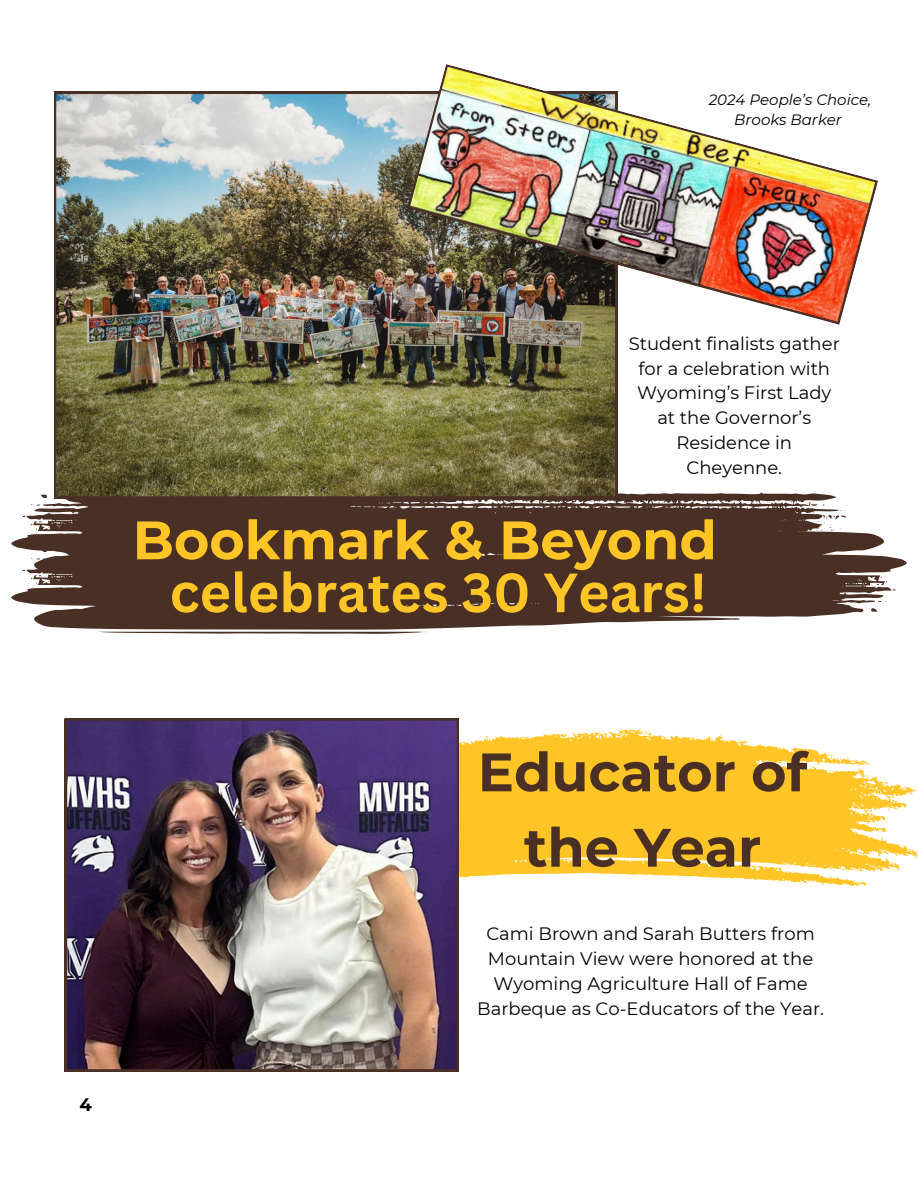
<style>
.page{position:relative;width:918px;height:1188px;background:#fff}
.page>*{position:absolute;margin:0;border:0;box-sizing:border-box;transform-origin:0 0}
.t1{font:700 54px "Canva Sans";color:#ffc425}
.t2{font:700 54px/75.3px "Montserrat";color:#492f24;text-align:center}
.t3{font:700 54px "Montserrat";color:#ffc425}
.t4{font:18px/24.8px "Montserrat";color:#000;text-align:center}
.t5{font:700 18px "Montserrat";color:#000}
.t6{font:italic 15px/20.2px "Montserrat";color:#000;text-align:center}
</style>
<div class="page">
<svg style="left:11px;top:490px;width:896px;height:144px;fill:#492f24"></svg>
<img style="left:54px;top:92px;width:563px;height:407px">
<img style="left:407px;top:64px;width:471px;height:261px">
<svg style="left:459px;top:729px;width:459px;height:158px;fill:#ffc425"></svg>
<img style="left:65px;top:718px;width:394px;height:353px">
<p class="t6" style="left:709px;top:89px;width:164px">2024 People’s Choice,<br>Brooks Barker</p>
<h3 class="t4" style="left:629px;top:331px;width:213px">Student finalists gather for a celebration with<br>Wyoming’s First Lady at the Governor’s<br>Residence in<br>Cheyenne.</h3>
<p class="t3" style="left:133px;top:507px;width:586px">Bookmark &amp; Beyond</p>
<p class="t1" style="left:169px;top:554px;width:539px">celebrates 30 Years!</p>
<p class="t5" style="left:79px;top:1094px;width:14px">4</p>
<p class="t2" style="left:478px;top:734px;width:331px">Educator of the Year</p>
<h1 class="t4" style="left:477px;top:922px;width:348px">Cami Brown and Sarah Butters from Mountain View were honored at the Wyoming Agriculture Hall of Fame Barbeque as Co-Educators of the Year.</h1>
</div>
